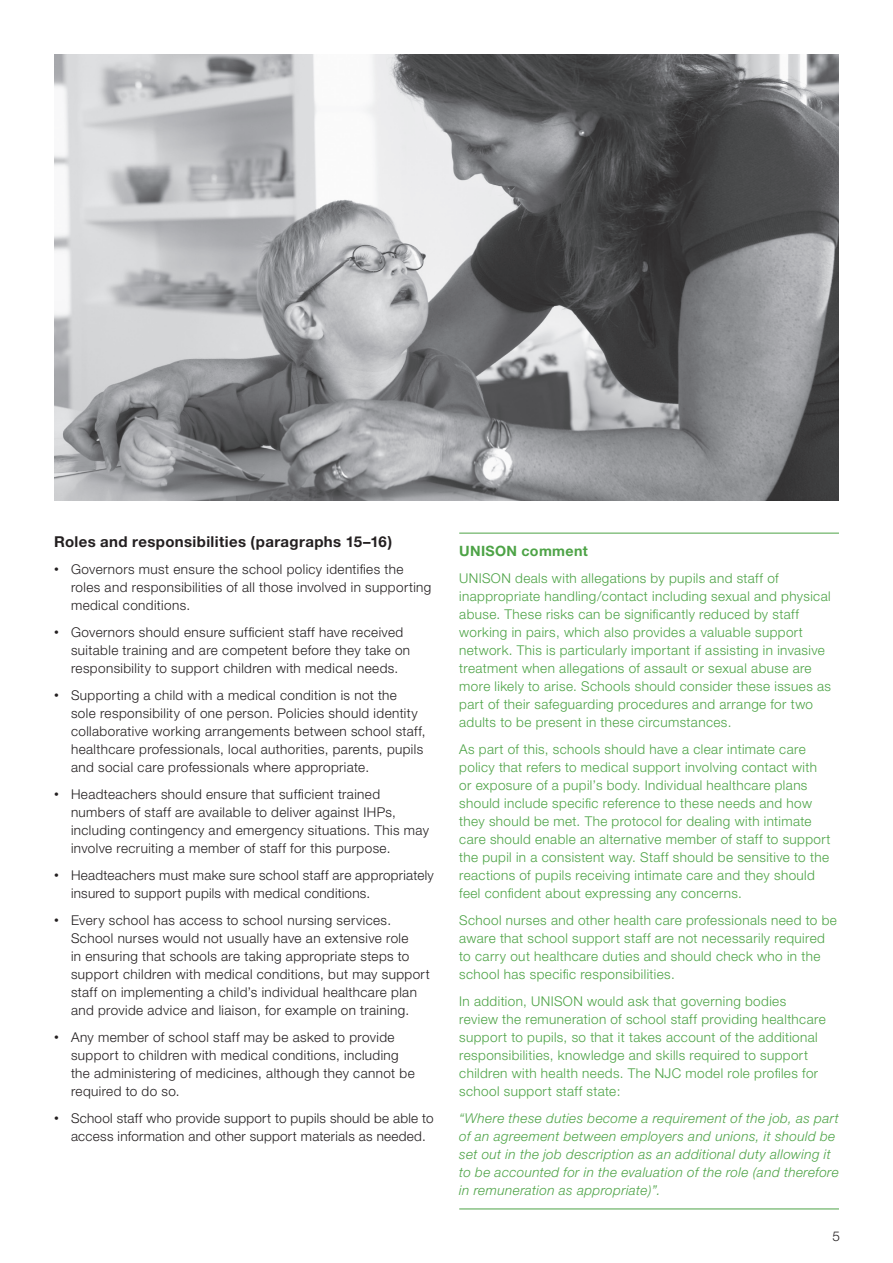
<style>
.page{position:relative;width:893px;height:1263px;background:#fff}
.page>*{position:absolute;margin:0;border:0;box-sizing:border-box;transform-origin:0 0}
.t1{font:700 15px "Helvetica Neue";letter-spacing:.025em;color:#231f20}
.t2{font:700 14.25px "Helvetica Neue";letter-spacing:.025em;color:#4da346}
.t3{font:300 13.5px/18px "Helvetica Neue";letter-spacing:.03em;color:#231f20}
.t4{font:300 13.5px/18px "Helvetica Neue";letter-spacing:.03em;color:#4da346}
.t5{font:italic 300 13.5px/18px "Helvetica Neue";letter-spacing:.03em;color:#4da346}
.s1{font-family:"Arial";font-weight:400}
</style>
<div class="page">
<img style="left:54px;top:54px;width:785px;height:446px">
<hr style="left:459px;top:533px;width:380px;height:1px;background:#4da346">
<hr style="left:459px;top:1208px;width:380px;height:1px;background:#4da346">
<p class="t1" style="left:54px;top:532px;width:340px">Roles and responsibilities (paragraphs 15–16)</p>
<p class="t3" style="left:71px;top:560px;width:362px;text-indent:-17px"><span class="s1">•</span> Governors must ensure the school policy identifies the roles and responsibilities of all those involved in supporting medical conditions.</p>
<p class="t3" style="left:71px;top:623px;width:341px;text-indent:-17px"><span class="s1">•</span> Governors should ensure sufficient staff have received suitable training and are competent before they take on responsibility to support children with medical needs.</p>
<p class="t3" style="left:71px;top:686px;width:356px;text-indent:-17px"><span class="s1">•</span> Supporting a child with a medical condition is not the<br>sole responsibility of one person. Policies should identity collaborative working arrangements between school staff, healthcare professionals, local authorities, parents, pupils and social care professionals where appropriate.</p>
<p class="t3" style="left:71px;top:785px;width:359px;text-indent:-17px"><span class="s1">•</span> Headteachers should ensure that sufficient trained numbers of staff are available to deliver against IHPs, including contingency and emergency situations. This may involve recruiting a member of staff for this purpose.</p>
<p class="t3" style="left:71px;top:866px;width:364px;text-indent:-17px"><span class="s1">•</span> Headteachers must make sure school staff are appropriately insured to support pupils with medical conditions.</p>
<p class="t3" style="left:71px;top:911px;width:360px;text-indent:-17px"><span class="s1">•</span> Every school has access to school nursing services.<br>School nurses would not usually have an extensive role<br>in ensuring that schools are taking appropriate steps to support children with medical conditions, but may support staff on implementing a child’s individual healthcare plan and provide advice and liaison, for example on training.</p>
<p class="t3" style="left:71px;top:1028px;width:345px;text-indent:-17px"><span class="s1">•</span> Any member of school staff may be asked to provide support to children with medical conditions, including the administering of medicines, although they cannot be required to do so.</p>
<p class="t3" style="left:71px;top:1109px;width:364px;text-indent:-17px"><span class="s1">•</span> School staff who provide support to pupils should be able to access information and other support materials as needed.</p>
<p class="t2" style="left:459px;top:542px;width:130px">UNISON comment</p>
<p class="t4" style="left:459px;top:569px;width:373px">UNISON deals with allegations by pupils and staff of inappropriate handling/contact including sexual and physical abuse. These risks can be significantly reduced by staff working in pairs, which also provides a valuable support network. This is particularly important if assisting in invasive treatment when allegations of assault or sexual abuse are more likely to arise. Schools should consider these issues as part of their safeguarding procedures and arrange for two adults to be present in these circumstances.</p>
<p class="t4" style="left:459px;top:740px;width:373px">As part of this, schools should have a clear intimate care policy that refers to medical support involving contact with or exposure of a pupil’s body. Individual healthcare plans should include specific reference to these needs and how they should be met. The protocol for dealing with intimate care should enable an alternative member of staff to support the pupil in a consistent way. Staff should be sensitive to the reactions of pupils receiving intimate care and they should feel confident about expressing any concerns.</p>
<p class="t4" style="left:459px;top:911px;width:379px">School nurses and other health care professionals need to be aware that school support staff are not necessarily required to carry out healthcare duties and should check who in the school has specific responsibilities.</p>
<p class="t4" style="left:459px;top:992px;width:368px">In addition, UNISON would ask that governing bodies review the remuneration of school staff providing healthcare support to pupils, so that it takes account of the additional responsibilities, knowledge and skills required to support children with health needs. The NJC model role profiles for school support staff state:</p>
<p class="t5" style="left:459px;top:1109px;width:381px">“Where these duties become a requirement of the job, as part of an agreement between employers and unions, it should be set out in the job description as an additional duty allowing it to be accounted for in the evaluation of the role (and therefore in remuneration as appropriate)”.</p>
<p class="t3" style="left:832px;top:1227px;width:9px">5</p>
</div>
